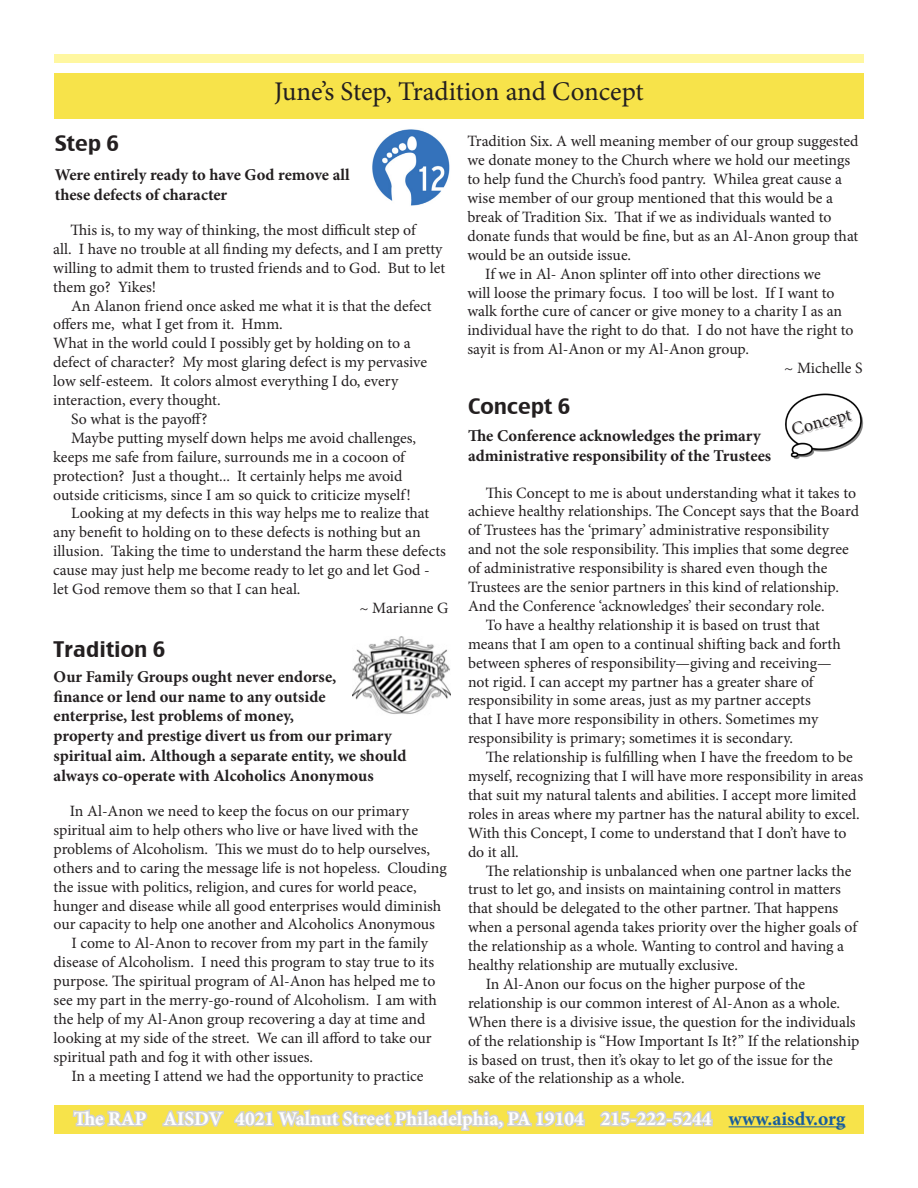
<style>
.page{position:relative;width:918px;height:1188px;background:#fff}
.page>*{position:absolute;margin:0;border:0;box-sizing:border-box;transform-origin:0 0}
.t1{font:27px "Minion Pro";letter-spacing:-.005em;color:#231f20}
.t2{font:21px "Charcoal CY";color:#231f20}
.t3{font:700 19.5px "Minion Pro";color:#fff}
.t4{font:18px "Minion Pro";color:#231f20}
.t5{font:700 16.5px/19.8px "Minion Pro";color:#231f20}
.t6{font:15.75px/18.9px "Minion Pro";letter-spacing:-.005em;color:#231f20}
.s1{color:#175d9e}
</style>
<div class="page">
<div style="left:54px;top:1106px;width:810px;height:28px;background:#f7e34a"></div>
<hr style="left:729px;top:1126px;width:117px;height:1px;background:#175d9e">
<svg style="left:71px;top:1105px;width:78px;height:22px"></svg>
<svg style="left:161px;top:1105px;width:64px;height:22px"></svg>
<svg style="left:232px;top:1105px;width:355px;height:26px"></svg>
<svg style="left:599px;top:1110px;width:114px;height:17px"></svg>
<div style="left:54px;top:54px;width:810px;height:9px;background:#fff7a0"></div>
<div style="left:54px;top:73px;width:810px;height:46px;background:#f7e34a"></div>
<img style="left:372px;top:129px;width:78px;height:77px">
<img style="left:353px;top:636px;width:97px;height:78px">
<img style="left:785px;top:393px;width:79px;height:66px">
<div style="left:793px;top:411px;width:60px;height:23px;background:#231f20;opacity:.27"></div>
<p class="t1" style="left:274px;top:73px;width:371px">June’s Step, Tradition and Concept</p>
<p class="t2" style="left:55px;top:130px;width:66px">Step 6</p>
<p class="t5" style="left:55px;top:164px;width:297px">Were entirely ready to have God remove all these defects of character</p>
<p class="t6" style="left:53px;top:221px;width:394px;text-indent:17px">This is, to my way of thinking, the most difficult step of<br>all. I have no trouble at all finding my defects, and I am pretty willing to admit them to trusted friends and to God. But to let them go? Yikes!</p>
<p class="t6" style="left:53px;top:296px;width:380px;text-indent:18px">An Alanon friend once asked me what it is that the defect offers me, what I get from it. Hmm.</p>
<p class="t6" style="left:53px;top:334px;width:375px">What in the world could I possibly get by holding on to a defect of character? My most glaring defect is my pervasive low self-esteem. It colors almost everything I do, every interaction, every thought.</p>
<p class="t6" style="left:71px;top:410px;width:138px">So what is the payoff?</p>
<p class="t6" style="left:53px;top:428px;width:364px;text-indent:18px">Maybe putting myself down helps me avoid challenges, keeps me safe from failure, surrounds me in a cocoon of protection? Just a thought... It certainly helps me avoid outside criticisms, since I am so quick to criticize myself!</p>
<p class="t6" style="left:53px;top:504px;width:394px;text-indent:18px">Looking at my defects in this way helps me to realize that any benefit to holding on to these defects is nothing but an illusion. Taking the time to understand the harm these defects cause may just help me become ready to let go and let God - let God remove them so that I can heal.</p>
<p class="t6" style="left:360px;top:599px;width:90px">~ Marianne G</p>
<p class="t2" style="left:54px;top:636px;width:113px">Tradition 6</p>
<p class="t5" style="left:54px;top:666px;width:354px">Our Family Groups ought never endorse,<br>finance or lend our name to any outside<br>enterprise, lest problems of money,<br>property and prestige divert us from our primary spiritual aim. Although a separate entity, we should always co-operate with Alcoholics Anonymous</p>
<p class="t6" style="left:54px;top:802px;width:395px;text-indent:16px">In Al-Anon we need to keep the focus on our primary spiritual aim to help others who live or have lived with the problems of Alcoholism. This we must do to help ourselves, others and to caring the message life is not hopeless. Clouding the issue with politics, religion, and cures for world peace, hunger and disease while all good enterprises would diminish our capacity to help one another and Alcoholics Anonymous</p>
<p class="t6" style="left:54px;top:934px;width:385px;text-indent:18px">I come to Al-Anon to recover from my part in the family disease of Alcoholism. I need this program to stay true to its purpose. The spiritual program of Al-Anon has helped me to see my part in the merry-go-round of Alcoholism. I am with the help of my Al-Anon group recovering a day at time and looking at my side of the street. We can ill afford to take our spiritual path and fog it with other issues.</p>
<p class="t6" style="left:72px;top:1066px;width:354px">In a meeting I attend we had the opportunity to practice</p>
<p class="t6" style="left:467px;top:132px;width:393px">Tradition Six. A well meaning member of our group suggested we donate money to the Church where we hold our meetings to help fund the Church’s food pantry. Whilea great cause a wise member of our group mentioned that this would be a break of Tradition Six. That if we as individuals wanted to donate funds that would be fine, but as an Al-Anon group that would be an outside issue.</p>
<p class="t6" style="left:467px;top:264px;width:388px;text-indent:18px">If we in Al- Anon splinter off into other directions we<br>will loose the primary focus. I too will be lost. If I want to walk forthe cure of cancer or give money to a charity I as an individual have the right to do that. I do not have the right to sayit is from Al-Anon or my Al-Anon group.</p>
<p class="t6" style="left:784px;top:359px;width:80px">~ Michelle S</p>
<p class="t2" style="left:468px;top:393px;width:104px">Concept 6</p>
<p class="t4" style="left:789px;top:417px;width:62px;rotate:-14deg">Concept</p>
<p class="t5" style="left:468px;top:425px;width:305px">The Conference acknowledges the primary administrative responsibility of the Trustees</p>
<p class="t6" style="left:468px;top:483px;width:393px;text-indent:18px">This Concept to me is about understanding what it takes to achieve healthy relationships. The Concept says that the Board of Trustees has the ‘primary’ administrative responsibility<br>and not the sole responsibility. This implies that some degree of administrative responsibility is shared even though the Trustees are the senior partners in this kind of relationship.<br>And the Conference ‘acknowledges’ their secondary role.</p>
<p class="t6" style="left:468px;top:615px;width:374px;text-indent:18px">To have a healthy relationship it is based on trust that means that I am open to a continual shifting back and forth between spheres of responsibility—giving and receiving— not rigid. I can accept my partner has a greater share of responsibility in some areas, just as my partner accepts<br>that I have more responsibility in others. Sometimes my responsibility is primary; sometimes it is secondary.</p>
<p class="t6" style="left:468px;top:748px;width:397px;text-indent:18px">The relationship is fulfilling when I have the freedom to be myself, recognizing that I will have more responsibility in areas that suit my natural talents and abilities. I accept more limited roles in areas where my partner has the natural ability to excel.<br>With this Concept, I come to understand that I don’t have to do it all.</p>
<p class="t6" style="left:468px;top:861px;width:391px;text-indent:18px">The relationship is unbalanced when one partner lacks the trust to let go, and insists on maintaining control in matters that should be delegated to the other partner. That happens when a personal agenda takes priority over the higher goals of the relationship as a whole. Wanting to control and having a healthy relationship are mutually exclusive.</p>
<p class="t6" style="left:468px;top:975px;width:393px;text-indent:18px">In Al-Anon our focus on the higher purpose of the relationship is our common interest of Al-Anon as a whole.<br>When there is a divisive issue, the question for the individuals of the relationship is “How Important Is It?” If the relationship is based on trust, then it’s okay to let go of the issue for the sake of the relationship as a whole.</p>
<p class="t3" style="left:74px;top:1105px;width:773px">The RAP AISDV 4021 Walnut Street Philadelphia, PA 19104 215‐222‐5244 <span class="s1">www.aisdv.org</span></p>
</div>
